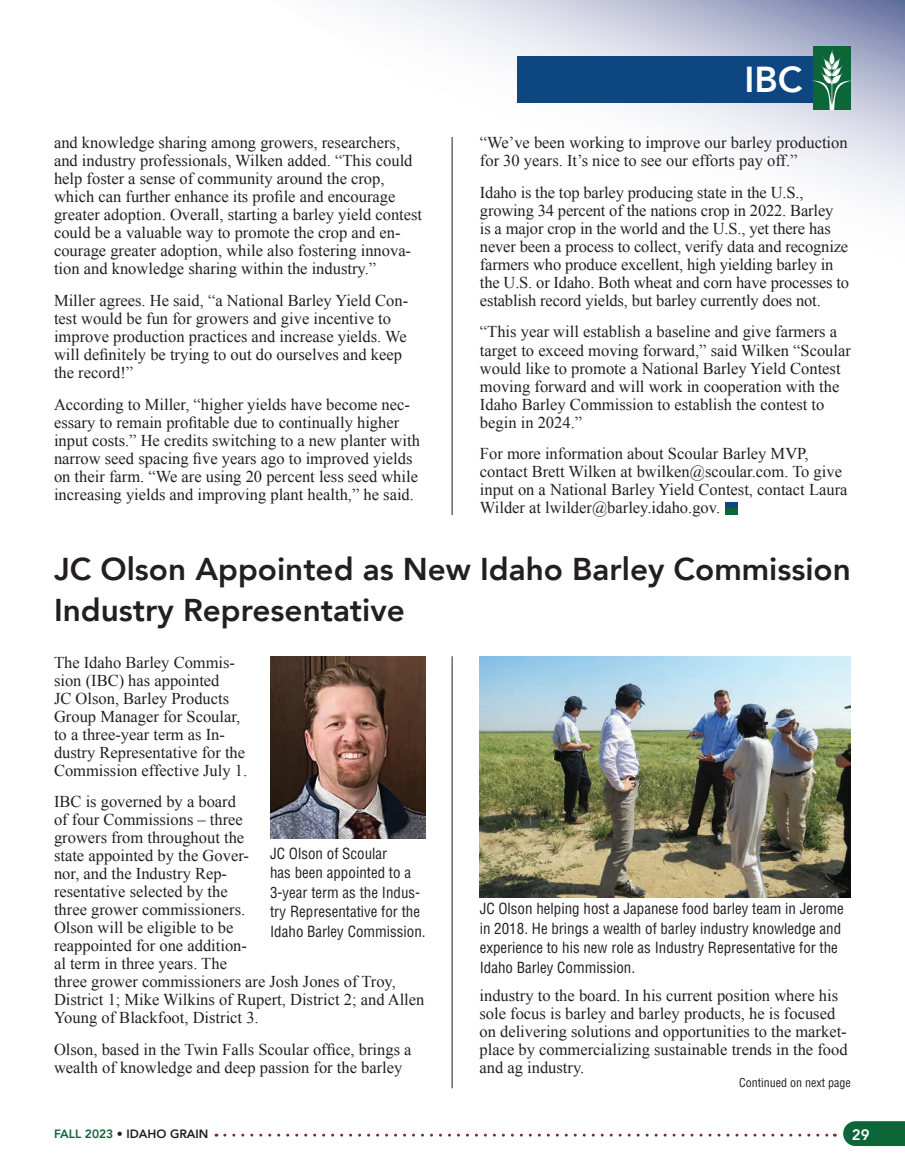
<style>
.page{position:relative;width:905px;height:1175px;background:#fff}
.page>*{position:absolute;margin:0;border:0;box-sizing:border-box;transform-origin:0 0}
.t1{font:800 36px "Avenir";color:#fff}
.t2{font:800 31.5px/40.5px "Avenir";color:#231f20}
.t3{font:16.5px/18px "Times New Roman";color:#231f20}
.t4{font:condensed 15px/19.5px "Helvetica LT Std";color:#231f20}
.t5{font:800 15px "Avenir";color:#fff}
.t6{font:800 12px "Avenir";color:#231f20}
.t7{font:condensed 12px "Helvetica LT Std";color:#231f20}
.s1{color:#0c6638}
</style>
<div class="page">
<svg style="left:348px;top:0;width:556px;height:373px"></svg>
<div style="left:517px;top:56px;width:333px;height:47px;background:#0d4680"></div>
<div style="left:813px;top:46px;width:37px;height:63px;background:#0c6638"></div>
<svg style="left:813px;top:49px;width:37px;height:60px"></svg>
<svg style="left:843px;top:1121px;width:61px;height:25px;background:#186e43"></svg>
<svg style="left:225px;top:1133px;width:610px;height:3px"></svg>
<div style="left:725px;top:502px;width:12px;height:6px;background:#0d4680"></div>
<div style="left:725px;top:508px;width:12px;height:6px;background:#0c6638"></div>
<hr style="left:452px;top:656px;width:1px;height:432px;background:#231f20">
<hr style="left:452px;top:137px;width:1px;height:378px;background:#231f20">
<img style="left:270px;top:656px;width:156px;height:183px">
<img style="left:479px;top:656px;width:371px;height:241px">
<p class="t3" style="left:54px;top:134px;width:369px">and knowledge sharing among growers, researchers, and industry professionals, Wilken added. “This could help foster a sense of community around the crop, which can further enhance its profile and encourage greater adoption. Overall, starting a barley yield contest could be a valuable way to promote the crop and en&shy;courage greater adoption, while also fostering innova&shy;tion and knowledge sharing within the industry.”</p>
<p class="t3" style="left:54px;top:291px;width:356px">Miller agrees. He said, “a National Barley Yield Con&shy;test would be fun for growers and give incentive to improve production practices and increase yields. We will definitely be trying to out do ourselves and keep the record!”</p>
<p class="t3" style="left:54px;top:395px;width:367px">According to Miller, “higher yields have become nec&shy;essary to remain profitable due to continually higher input costs.” He credits switching to a new planter with narrow seed spacing five years ago to improved yields on their farm. “We are using 20 percent less seed while increasing yields and improving plant health,” he said.</p>
<h1 class="t1" style="left:744px;top:52px;width:59px">IBC</h1>
<p class="t3" style="left:480px;top:134px;width:369px">“We’ve been working to improve our barley production for 30 years. It’s nice to see our efforts pay off.”</p>
<p class="t3" style="left:480px;top:183px;width:370px">Idaho is the top barley producing state in the U.S., growing 34 percent of the nations crop in 2022. Barley<br>is a major crop in the world and the U.S., yet there has never been a process to collect, verify data and recognize farmers who produce excellent, high yielding barley in the U.S. or Idaho. Both wheat and corn have processes to establish record yields, but barley currently does not.</p>
<p class="t3" style="left:480px;top:323px;width:372px">“This year will establish a baseline and give farmers a target to exceed moving forward,” said Wilken “Scoular would like to promote a National Barley Yield Contest moving forward and will work in cooperation with the Idaho Barley Commission to establish the contest to begin in 2024.”</p>
<p class="t3" style="left:480px;top:444px;width:369px">For more information about Scoular Barley MVP, contact Brett Wilken at bwilken@scoular.com. To give input on a National Barley Yield Contest, contact Laura Wilder at lwilder@barley.idaho.gov.</p>
<h2 class="t2" style="left:54px;top:549px;width:798px">JC Olson Appointed as New Idaho Barley Commission<br>Industry Representative</h2>
<p class="t3" style="left:54px;top:653px;width:195px">The Idaho Barley Commis&shy;sion (IBC) has appointed<br>JC Olson, Barley Products<br>Group Manager for Scoular, to a three-year term as In&shy;dustry Representative for the<br>Commission effective July 1.</p>
<p class="t3" style="left:54px;top:792px;width:372px">IBC is governed by a board<br>of four Commissions – three<br>growers from throughout the<br>state appointed by the Gover-<br>nor, and the Industry Rep-<br>resentative selected by the<br>three grower commissioners.<br>Olson will be eligible to be<br>reappointed for one addition-<br>al term in three years. The<br>three grower commissioners are Josh Jones of Troy,<br>District 1; Mike Wilkins of Rupert, District 2; and Allen<br>Young of Blackfoot, District 3.</p>
<p class="t3" style="left:54px;top:1040px;width:359px">Olson, based in the Twin Falls Scoular office, brings a wealth of knowledge and deep passion for the barley</p>
<p class="t4" style="left:270px;top:843px;width:157px">JC Olson of Scoular<br>has been appointed to a<br>3-year term as the Indus&shy;try Representative for the<br>Idaho Barley Commission.</p>
<p class="t4" style="left:479px;top:899px;width:366px">JC Olson helping host a Japanese food barley team in Jerome in 2018. He brings a wealth of barley industry knowledge and experience to his new role as Industry Representative for the Idaho Barley Commission.</p>
<p class="t3" style="left:479px;top:986px;width:369px">industry to the board. In his current position where his sole focus is barley and barley products, he is focused on delivering solutions and opportunities to the market&shy;place by commercializing sustainable trends in the food and ag industry.</p>
<p class="t7" style="left:739px;top:1075px;width:113px">Continued on next page</p>
<p class="t6" style="left:54px;top:1124px;width:156px"><span class="s1">FALL 2023</span> • IDAHO GRAIN</p>
<p class="t5" style="left:851px;top:1122px;width:19px">29</p>
</div>
